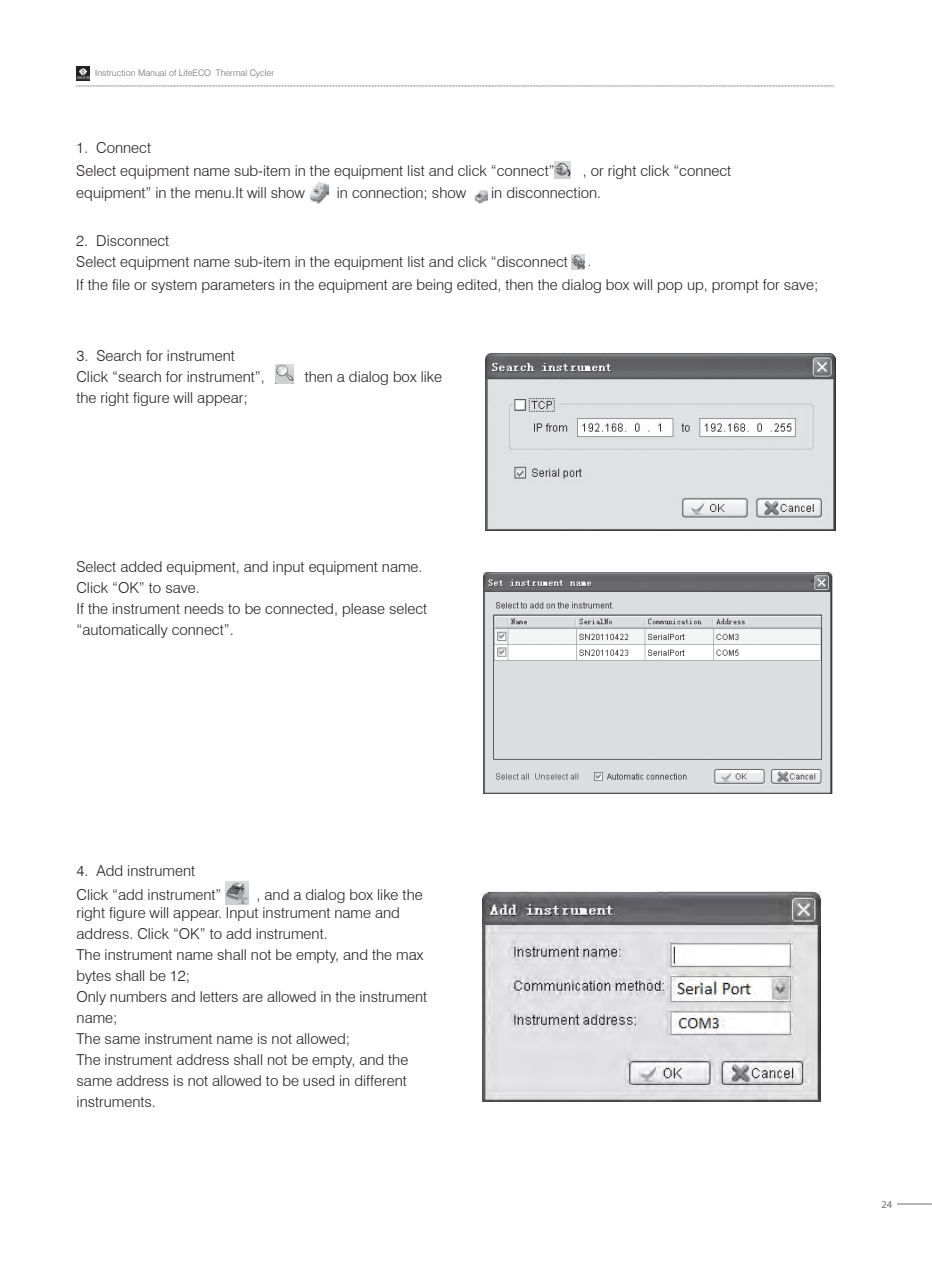
<style>
.page{position:relative;width:932px;height:1263px;background:#fff}
.page>*{position:absolute;margin:0;border:0;box-sizing:border-box;transform-origin:0 0}
.t1{font:300 15px/21px "Swiss 721 BT";color:#231f20}
.t2{font:12.75px "FZZDXJW GB1 0";color:#231f20}
.t3{font:10.5px "Myriad Pro";color:#6c6d70}
.t4{font:300 9px "Swiss 721 BT";color:#6c6d70}
</style>
<div class="page">
<svg style="left:76px;top:86px;width:757px;height:1px"></svg>
<hr style="left:896px;top:1204px;width:35px;height:1px;background:#6c6d70">
<img style="left:554px;top:161px;width:16px;height:18px">
<img style="left:309px;top:182px;width:20px;height:21px">
<img style="left:474px;top:190px;width:13px;height:13px">
<img style="left:571px;top:255px;width:13px;height:15px">
<img style="left:225px;top:881px;width:23px;height:24px">
<img style="left:275px;top:365px;width:18px;height:19px">
<img style="left:485px;top:354px;width:350px;height:176px">
<img style="left:483px;top:572px;width:349px;height:221px">
<img style="left:482px;top:892px;width:338px;height:209px">
<img style="left:76px;top:67px;width:14px;height:14px">
<p class="t4" style="left:95px;top:67px;width:180px">Instruction Manual of LifeECO Thermal Cycler</p>
<p class="t1" style="left:76px;top:137px;width:479px;line-height:22.2px">1. Connect<br>Select equipment name sub-item in the equipment list and click “connect”</p>
<p class="t1" style="left:582px;top:160px;width:150px">, or right click “connect</p>
<p class="t1" style="left:76px;top:182px;width:230px">equipment” in the menu.It will show</p>
<p class="t1" style="left:337px;top:182px;width:131px">in connection; show</p>
<p class="t1" style="left:491px;top:182px;width:111px">in disconnection.</p>
<p class="t1" style="left:76px;top:230px;width:493px">2. Disconnect<br>Select equipment name sub-item in the equipment list and click “disconnect</p>
<p class="t2" style="left:587px;top:255px;width:5px">.</p>
<p class="t1" style="left:76px;top:274px;width:743px">If the file or system parameters in the equipment are being edited, then the dialog box will pop up, prompt for save;</p>
<p class="t1" style="left:76px;top:345px;width:190px">3. Search for instrument<br>Click “search for instrument”,</p>
<p class="t1" style="left:76px;top:387px;width:173px">the right figure will appear;</p>
<p class="t1" style="left:304px;top:366px;width:139px">then a dialog box like</p>
<p class="t1" style="left:76px;top:556px;width:352px">Select added equipment, and input equipment name.<br>Click “OK” to save.<br>If the instrument needs to be connected, please select “automatically connect”.</p>
<p class="t1" style="left:77px;top:858px;width:146px;line-height:24px">4. Add instrument<br>Click “add instrument”</p>
<p class="t1" style="left:77px;top:885px;width:347px;line-height:18px;text-indent:180px">, and a dialog box like the right figure will appear. Input instrument name and</p>
<p class="t1" style="left:77px;top:923px;width:352px">address. Click “OK” to add instrument.<br>The instrument name shall not be empty, and the max bytes shall be 12;<br>Only numbers and letters are allowed in the instrument name;<br>The same instrument name is not allowed;<br>The instrument address shall not be empty, and the same address is not allowed to be used in different instruments.</p>
<p class="t3" style="left:881px;top:1198px;width:12px">24</p>
</div>
